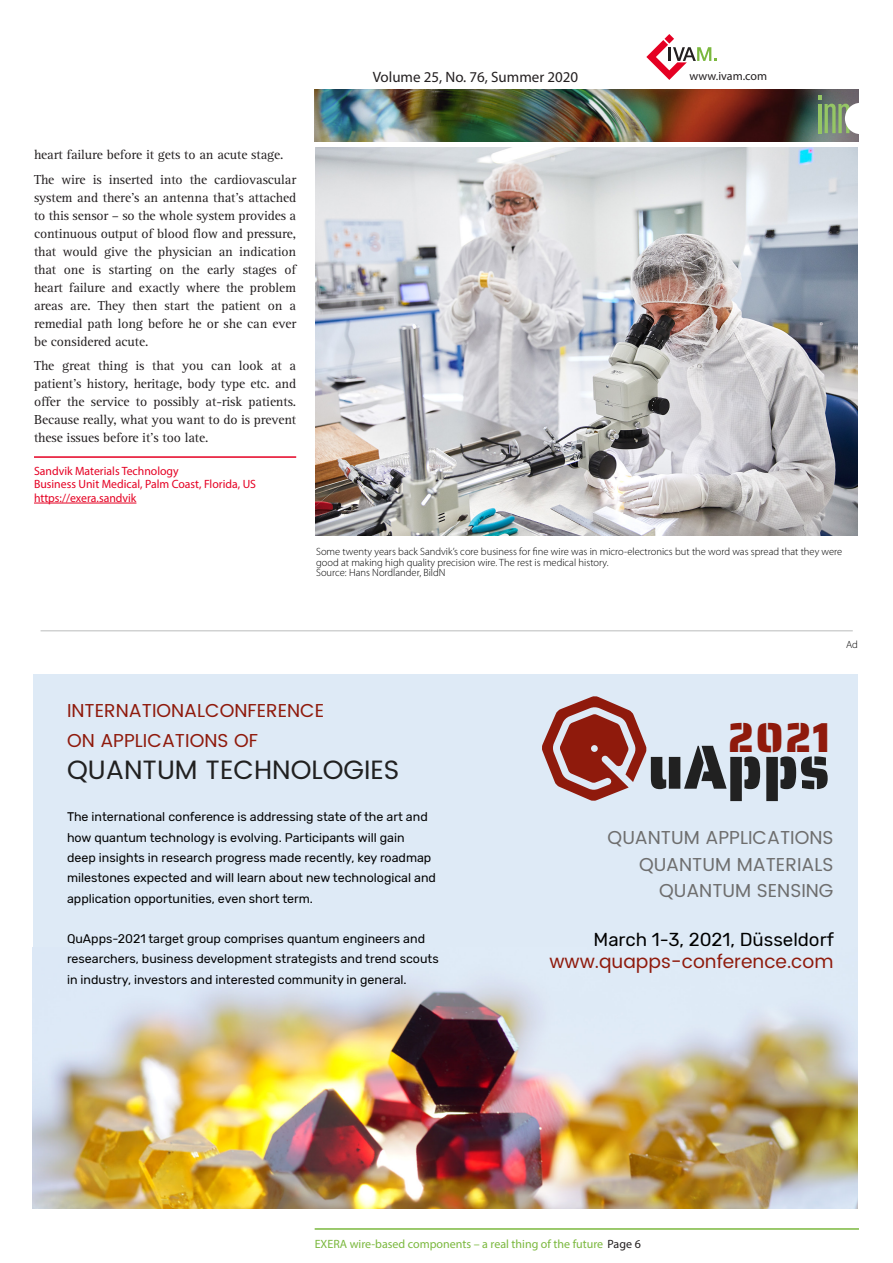
<style>
.page{position:relative;width:893px;height:1263px;background:#fff}
.page>*{position:absolute;margin:0;border:0;box-sizing:border-box;transform-origin:0 0}
.t1{font:62.25px "Saira Stencil One";color:#212121}
.t2{font:41.85px "Saira Stencil One";color:#8f1a0c}
.t3{font:26.55px "Poppins";color:#212121}
.t4{font:18.75px/22.5px "Poppins";color:#8f1a0c;text-align:right}
.t5{font:18.75px/26.5px "Poppins";color:#6e6e6e;text-align:right}
.titel_ausgabe{font:15px "Myriad Pro";color:#231f20}
._4_1_fliesstext_bloc{font:13.5px/18px "Agfa Rotis Serif";letter-spacing:-.01em;color:#231f20;text-align:justify}
.t6{font:12.45px/20.2px "Rubik";color:#000}
._4_4_autor_firma{font:12px/13.5px "Myriad Pro";color:#e50023}
.t7{font:12px "Myriad Pro";color:#7bb83e}
.t8{font:12px "Myriad Pro";color:#231f20}
._7_bildunterschrift{font:300 10.5px/10.5px "Myriad Pro";color:#000001}
.s1{font-family:"Rubik";color:#000}
.s2{color:#231f20}
</style>
<div class="page">
<img style="left:315px;top:89px;width:544px;height:53px">
<hr style="left:315px;top:1228px;width:544px;height:2px;background:#7bb83e">
<svg style="left:819px;top:96px;width:40px;height:38px"></svg>
<svg style="left:646px;top:34px;width:70px;height:46px"></svg>
<hr style="left:41px;top:630px;width:812px;height:1px;background:#d1d2d2">
<hr style="left:34px;top:456px;width:262px;height:2px;background:#e50023">
<hr style="left:34px;top:503px;width:102px;height:1px;background:#e50023">
<img style="left:316px;top:147px;width:542px;height:389px">
<div style="left:33px;top:674px;width:825px;height:535px;background:#deeaf6"></div>
<img style="left:33px;top:984px;width:825px;height:225px">
<svg style="left:542px;top:696px;width:105px;height:105px"></svg>
<p class="titel_ausgabe" style="left:373px;top:68px;width:207px">Volume 25, No. 76, Summer 2020</p>
<p class="t8" style="left:690px;top:68px;width:79px">www.ivam.com</p>
<p class="_4_1_fliesstext_bloc" style="left:34px;top:146px;width:251px">heart failure before it gets to an acute stage.</p>
<p class="_4_1_fliesstext_bloc" style="left:34px;top:171px;width:264px">The wire is inserted into the cardiovascular system and there’s an antenna that’s attached to this sensor – so the whole system provides a continuous output of blood flow and pressure, that would give the physician an indication that one is starting on the early stages of heart failure and exactly where the problem areas are. They then start the patient on a remedial path long before he or she can ever be considered acute.</p>
<p class="_4_1_fliesstext_bloc" style="left:34px;top:357px;width:264px">The great thing is that you can look at a patient’s history, heritage, body type etc. and offer the service to possibly at-risk patients.<br>Because really, what you want to do is prevent these issues before it’s too late.</p>
<p class="_4_4_autor_firma" style="left:34px;top:464px;width:224px">Sandvik Materials Technology<br>Business Unit Medical, Palm Coast, Florida, US https://exera.sandvik</p>
<p class="_7_bildunterschrift" style="left:316px;top:546px;width:528px">Some twenty years back Sandvik’s core business for fine wire was in micro-electronics but the word was spread that they were good at making high quality precision wire. The rest is medical history.<br>Source: Hans Nordlander, BildN</p>
<p class="_7_bildunterschrift" style="left:846px;top:639px;width:13px">Ad</p>
<p class="t4" style="left:67px;top:696px;width:259px;line-height:30px;text-align:left">INTERNATIONALCONFERENCE<br>ON APPLICATIONS OF</p>
<p class="t3" style="left:67px;top:750px;width:334px">QUANTUM TECHNOLOGIES</p>
<p class="t6" style="left:67px;top:807px;width:370px">The international conference is addressing state of the art and how quantum technology is evolving. Participants will gain deep insights in research progress made recently, key roadmap milestones expected and will learn about new technological and application opportunities, even short term.</p>
<p class="t6" style="left:67px;top:929px;width:373px">QuApps-2021 target group comprises quantum engineers and researchers, business development strategists and trend scouts in industry, investors and interested community in general.</p>
<p class="t2" style="left:728px;top:703px;width:103px">2021</p>
<p class="t1" style="left:647px;top:716px;width:184px">uApps</p>
<p class="t5" style="left:608px;top:825px;width:227px">QUANTUM APPLICATIONS<br>QUANTUM MATERIALS<br>QUANTUM SENSING</p>
<p class="t4" style="left:549px;top:929px;width:286px"><span class="s1">March 1-3, 2021, Düsseldorf </span>www.quapps-conference.com</p>
<p class="t7" style="left:315px;top:1237px;width:328px">EXERA wire-based components – a real thing of the future <span class="s2">Page 6</span></p>
</div>
